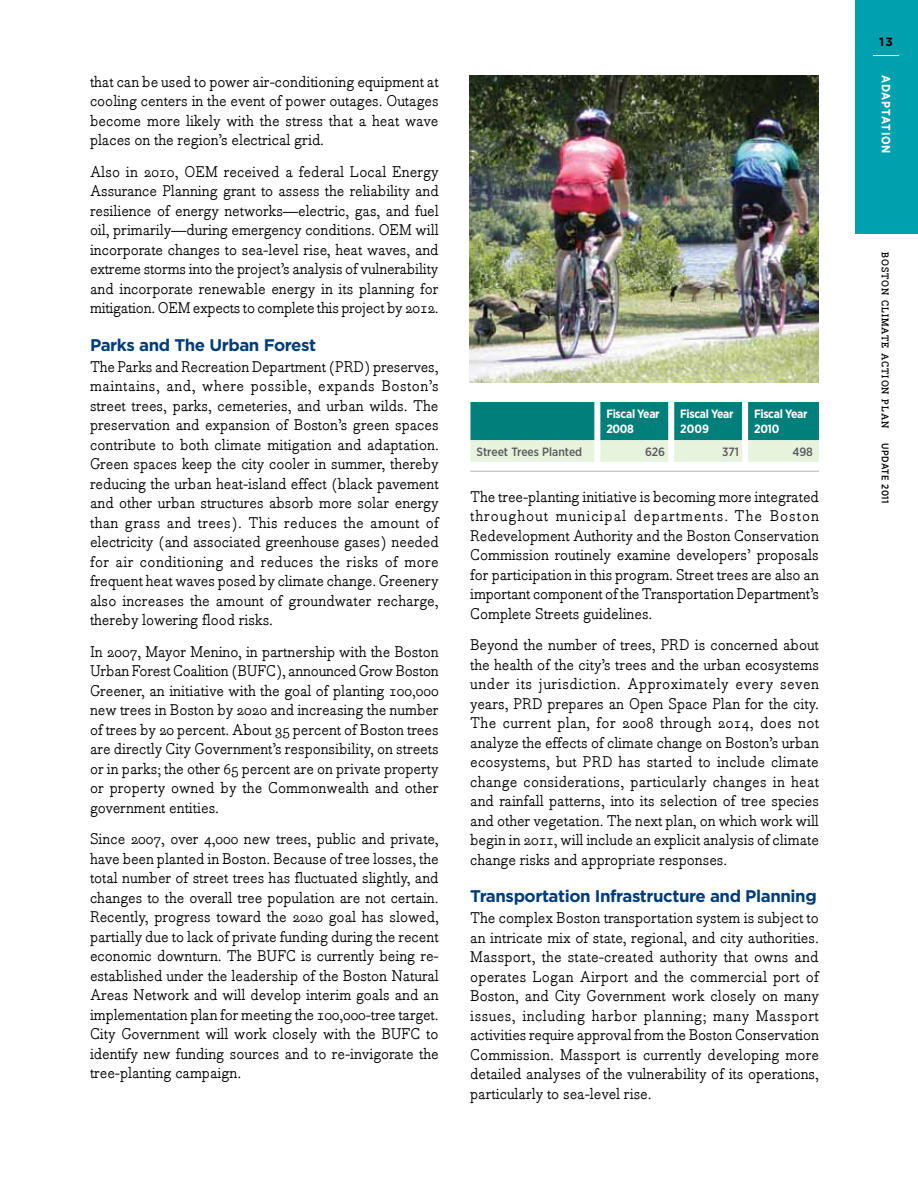
<style>
.page{position:relative;width:918px;height:1188px;background:#fff}
.page>*{position:absolute;margin:0;border:0;box-sizing:border-box;transform-origin:0 0}
.t1{font:700 16.8px "Gotham";letter-spacing:-.025em;color:#003d79}
.t2{font:15.3px/19.5px "Bodoni Egyptian";letter-spacing:-.005em;color:#000;text-align:justify}
.t3{font:700 12px/15px "Gotham Narrow";letter-spacing:-.025em;color:#fff}
.t4{font:500 12px "Gotham Narrow";color:#58595b}
.t5{font:700 12px "Gotham";color:#000}
.t6{font:700 9.75px "Bodoni Egyptian";letter-spacing:.1em;color:#000}
.t7{font:500 9.75px "Gotham Narrow";letter-spacing:.05em;color:#000}
</style>
<div class="page">
<div style="left:855px;top:0;width:63px;height:234px;background:#00a0af"></div>
<svg style="left:873px;top:55px;width:26px;height:1px"></svg>
<svg style="left:471px;top:402px;width:348px;height:60px;background:#54a99f"></svg>
<div style="left:594px;top:440px;width:6px;height:22px;background:#fff"></div>
<div style="left:668px;top:440px;width:6px;height:22px;background:#fff"></div>
<div style="left:742px;top:440px;width:6px;height:22px;background:#fff"></div>
<div style="left:594px;top:402px;width:6px;height:38px;background:#fff"></div>
<div style="left:668px;top:402px;width:6px;height:38px;background:#fff"></div>
<div style="left:742px;top:402px;width:6px;height:38px;background:#fff"></div>
<img style="left:470px;top:75px;width:349px;height:308px">
<hr style="left:470px;top:471px;width:349px;height:1px;background:#bcbec0">
<p class="t2" style="left:90px;top:72px;width:350px">that can be used to power air-conditioning equipment at cooling centers in the event of power outages. Outages become more likely with the stress that a heat wave places on the region’s electrical grid.</p>
<p class="t2" style="left:90px;top:162px;width:350px">Also in 2010, OEM received a federal Local Energy Assurance Planning grant to assess the reliability and resilience of energy networks—electric, gas, and fuel oil, primarily—during emergency conditions. OEM will incorporate changes to sea-level rise, heat waves, and extreme storms into the project’s analysis of vulnerability and incorporate renewable energy in its planning for mitigation. OEM expects to complete this project by 2012.</p>
<p class="t1" style="left:90px;top:334px;width:228px">Parks and The Urban Forest</p>
<p class="t2" style="left:90px;top:357px;width:351px">The Parks and Recreation Department (PRD) preserves, maintains, and, where possible, expands Boston’s street trees, parks, cemeteries, and urban wilds. The preservation and expansion of Boston’s green spaces contribute to both climate mitigation and adaptation.<br>Green spaces keep the city cooler in summer, thereby reducing the urban heat-island effect (black pavement and other urban structures absorb more solar energy than grass and trees). This reduces the amount of electricity (and associated greenhouse gases) needed for air conditioning and reduces the risks of more frequent heat waves posed by climate change. Greenery also increases the amount of groundwater recharge, thereby lowering flood risks.</p>
<p class="t2" style="left:90px;top:642px;width:350px">In 2007, Mayor Menino, in partnership with the Boston Urban Forest Coalition (BUFC), announced Grow Boston Greener, an initiative with the goal of planting 100,000 new trees in Boston by 2020 and increasing the number of trees by 20 percent. About 35 percent of Boston trees are directly City Government’s responsibility, on streets or in parks; the other 65 percent are on private property or property owned by the Commonwealth and other government entities.</p>
<p class="t2" style="left:90px;top:829px;width:351px">Since 2007, over 4,000 new trees, public and private, have been planted in Boston. Because of tree losses, the total number of street trees has fluctuated slightly, and changes to the overall tree population are not certain.<br>Recently, progress toward the 2020 goal has slowed, partially due to lack of private funding during the recent economic downturn. The BUFC is currently being re&shy;established under the leadership of the Boston Natural Areas Network and will develop interim goals and an implementation plan for meeting the 100,000-tree target.<br>City Government will work closely with the BUFC to identify new funding sources and to re-invigorate the tree-planting campaign.</p>
<p class="t3" style="left:606px;top:406px;width:55px">Fiscal Year<br>2008</p>
<p class="t3" style="left:680px;top:406px;width:55px">Fiscal Year<br>2009</p>
<p class="t3" style="left:754px;top:406px;width:55px">Fiscal Year<br>2010</p>
<p class="t4" style="left:476px;top:444px;width:107px">Street Trees Planted</p>
<p class="t4" style="left:645px;top:444px;width:22px">626</p>
<p class="t4" style="left:722px;top:444px;width:18px">371</p>
<p class="t4" style="left:792px;top:444px;width:22px">498</p>
<p class="t2" style="left:470px;top:487px;width:350px">The tree-planting initiative is becoming more integrated throughout municipal departments. The Boston Redevelopment Authority and the Boston Conservation Commission routinely examine developers’ proposals for participation in this program. Street trees are also an important component of the Transportation Department’s Complete Streets guidelines.</p>
<p class="t2" style="left:470px;top:635px;width:350px">Beyond the number of trees, PRD is concerned about the health of the city’s trees and the urban ecosystems under its jurisdiction. Approximately every seven years, PRD prepares an Open Space Plan for the city.<br>The current plan, for 2008 through 2014, does not analyze the effects of climate change on Boston’s urban ecosystems, but PRD has started to include climate change considerations, particularly changes in heat and rainfall patterns, into its selection of tree species and other vegetation. The next plan, on which work will begin in 2011, will include an explicit analysis of climate change risks and appropriate responses.</p>
<p class="t1" style="left:470px;top:885px;width:348px">Transportation Infrastructure and Planning</p>
<p class="t2" style="left:470px;top:908px;width:350px">The complex Boston transportation system is subject to an intricate mix of state, regional, and city authorities.<br>Massport, the state-created authority that owns and operates Logan Airport and the commercial port of Boston, and City Government work closely on many issues, including harbor planning; many Massport activities require approval from the Boston Conservation Commission. Massport is currently developing more detailed analyses of the vulnerability of its operations, particularly to sea-level rise.</p>
<p class="t5" style="left:879px;top:34px;width:15px">13</p>
<p class="t3" style="left:894px;top:75px;width:79px;rotate:90deg">adaptation</p>
<p class="t6" style="left:891px;top:252px;width:178px;rotate:90deg">BOSTON CLIMATE ACTION PLAN</p>
<p class="t7" style="left:891px;top:443px;width:62px;rotate:90deg">UPDATE 2011</p>
</div>
